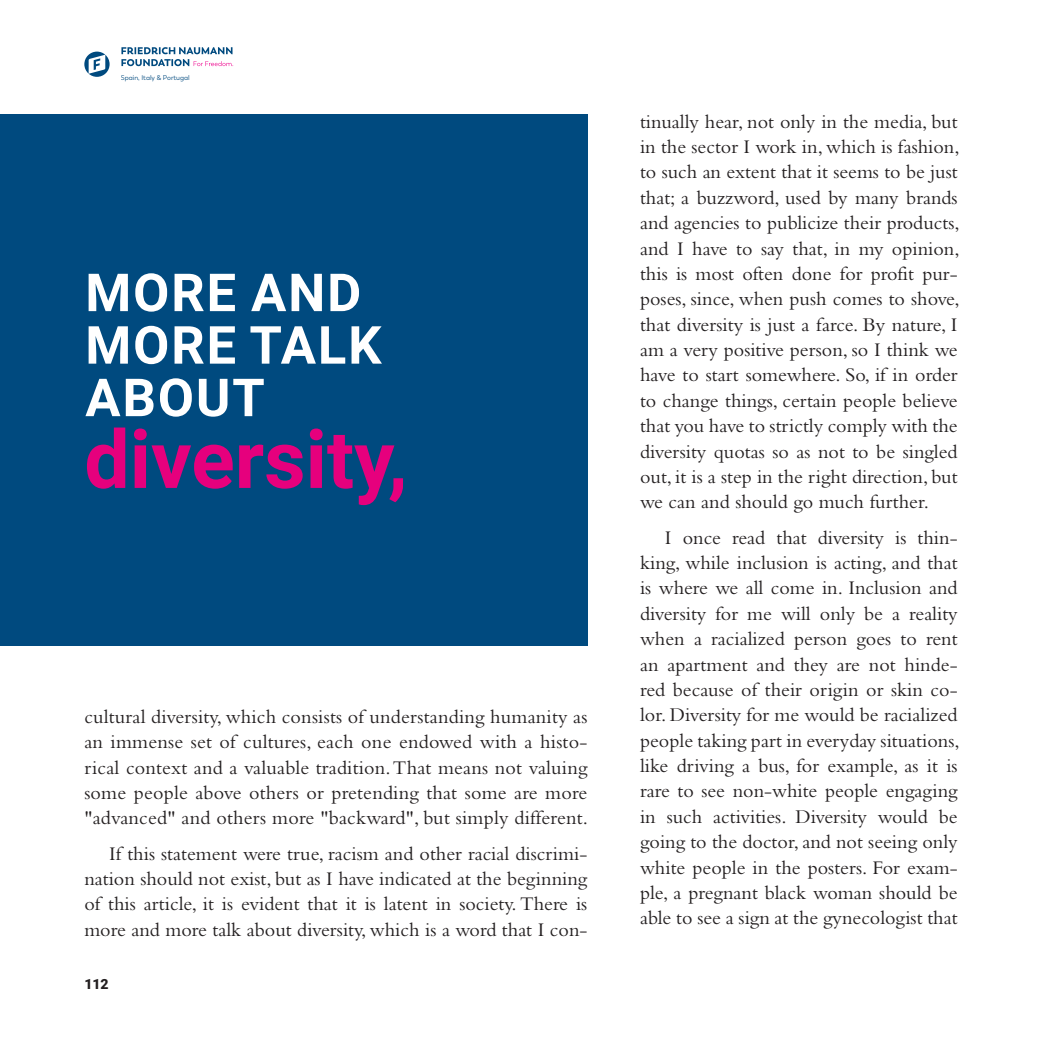
<style>
.page{position:relative;width:1042px;height:1042px;background:#fff}
.page>*{position:absolute;margin:0;border:0;box-sizing:border-box;transform-origin:0 0}
.t1{font:700 80.5px "Roboto";color:#e6007d}
.t2{font:700 52.5px/52.5px "Roboto";letter-spacing:.035em;color:#fff}
.normal_arranque{font:20.12px/25.4px "Bembo Std";color:#231f20;text-align:justify}
.normal_txt{font:20.12px/25.4px "Bembo Std";letter-spacing:.01em;color:#231f20;text-align:justify}
.t3{font:900 14px "Roboto";color:#231f20}
.t4{font:6.83px "Trenda";color:#004a7f}
</style>
<div class="page">
<svg style="left:84px;top:52px;width:26px;height:25px"></svg>
<svg style="left:121px;top:47px;width:112px;height:19px"></svg>
<div style="left:0;top:114px;width:587px;height:531px;background:#004a7f"></div>
<p class="t4" style="left:121px;top:74px;width:70px">Spain, Italy &amp; Portugal</p>
<p class="t2" style="left:85px;top:264px;width:298px">MORE AND<br>MORE TALK<br>ABOUT</p>
<p class="t1" style="left:84px;top:403px;width:325px">diversity,</p>
<p class="normal_txt" style="left:84px;top:703px;width:505px">cultural diversity, which consists of understanding humanity as an immense set of cultures, each one endowed with a histo&shy;rical context and a valuable tradition. That means not valuing some people above others or pretending that some are more "advanced" and others more "backward", but simply different.</p>
<p class="normal_arranque" style="left:84px;top:840px;width:504px;text-indent:25px">If this statement were true, racism and other racial discrimi&shy;nation should not exist, but as I have indicated at the beginning of this article, it is evident that it is latent in society. There is more and more talk about diversity, which is a word that I con-</p>
<p class="t3" style="left:84px;top:974px;width:26px">112</p>
<p class="normal_arranque" style="left:640px;top:108px;width:321px">tinually hear, not only in the media, but in the sector I work in, which is fashion, to such an extent that it seems to be just that; a buzzword, used by many brands and agencies to publicize their products, and I have to say that, in my opinion, this is most often done for profit pur&shy;poses, since, when push comes to shove, that diversity is just a farce. By nature, I am a very positive person, so I think we have to start somewhere. So, if in order to change things, certain people believe that you have to strictly comply with the diversity quotas so as not to be singled out, it is a step in the right direction, but we can and should go much further.</p>
<p class="normal_arranque" style="left:640px;top:524px;width:321px;text-indent:25px">I once read that diversity is thin&shy;king, while inclusion is acting, and that is where we all come in. Inclusion and diversity for me will only be a reality when a racialized person goes to rent an apartment and they are not hinde&shy;red because of their origin or skin co&shy;lor. Diversity for me would be racialized people taking part in everyday situations, like driving a bus, for example, as it is rare to see non-white people engaging in such activities. Diversity would be going to the doctor, and not seeing only white people in the posters. For exam&shy;ple, a pregnant black woman should be able to see a sign at the gynecologist that</p>
</div>
